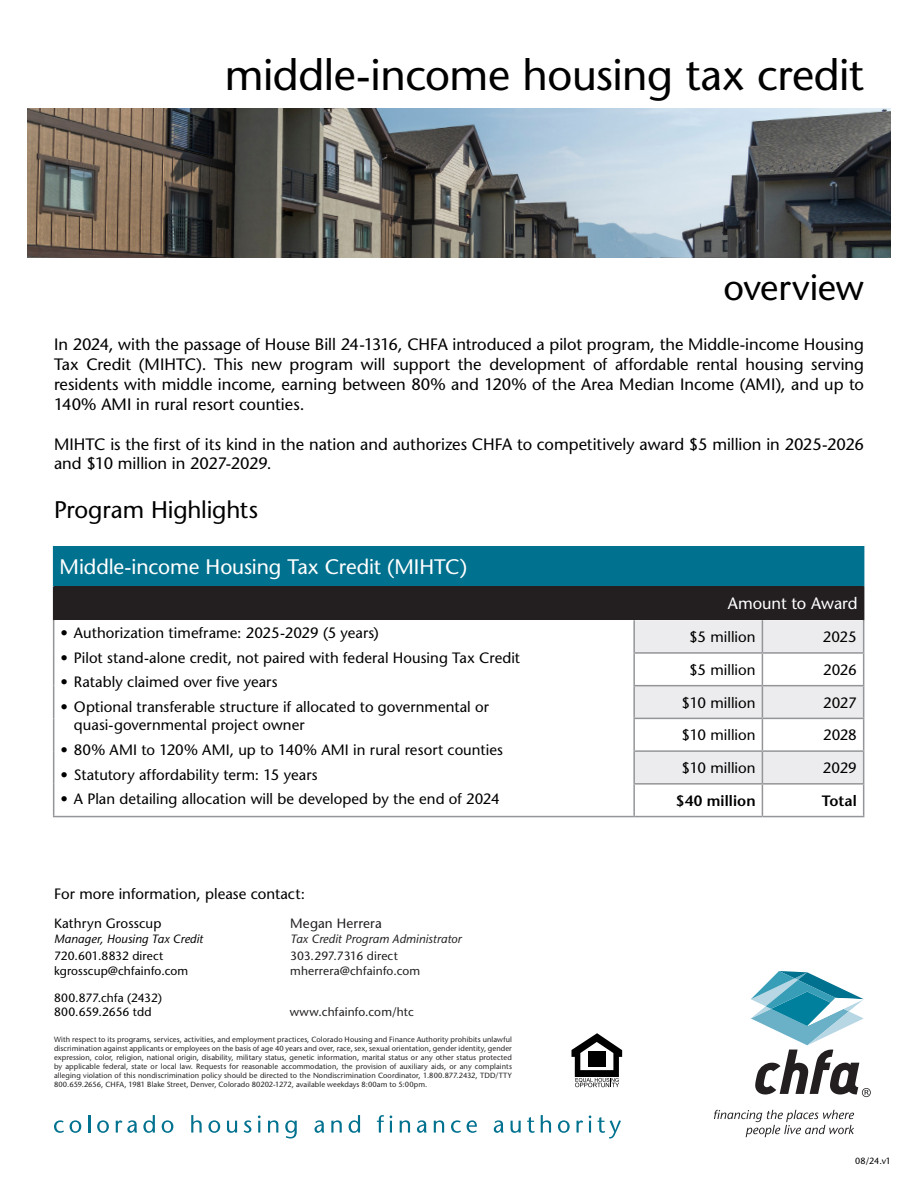
<style>
.page{position:relative;width:918px;height:1188px;background:#fff}
.page>*{position:absolute;margin:0;border:0;box-sizing:border-box;transform-origin:0 0}
.page_head{font:500 43.5px "Stone Sans Std";letter-spacing:-.01em;color:#000}
.page_head-2{font:500 36px "Stone Sans Std";letter-spacing:-.005em;color:#000}
.section_heading{font:500 24px "Stone Sans Std";letter-spacing:-.01em;color:#000}
.Table_Header{font:500 21px "Stone Sans Std";letter-spacing:-.005em;color:#fff}
.t1{font:500 16.5px/19.8px "Stone Sans Std";letter-spacing:-.005em;color:#000;text-align:justify}
.t2{font:500 16.5px "Stone Sans Std";letter-spacing:-.005em;color:#fff}
.address{font:500 15px/18px "Stone Sans Std";letter-spacing:.005em;color:#000}
.Table_Content{font:500 15px "Stone Sans Std";color:#000}
.Table_Content-2{font:600 15px "Stone Sans Std";letter-spacing:.01em;color:#000}
.address-2{font:500 13.5px "Stone Sans Std";letter-spacing:.01em;color:#000}
.address-3{font:500 13.5px "Stone Sans Std";letter-spacing:.01em;color:#231f20}
.address-4{font:500 12px "Stone Sans Std";letter-spacing:.01em;color:#000}
.address-5{font:500 12px "Stone Sans Std";letter-spacing:.01em;color:#231f20}
.address-6{font:italic 500 12px "Stone Sans Std";letter-spacing:.005em;color:#231f20}
.address-7{font:italic 500 12px "Stone Sans Std";letter-spacing:.01em;color:#000}
.rev_date{font:500 9px "Stone Sans Std";color:#000}
.nondisc{font:500 7.5px/9px "Stone Sans Std";letter-spacing:.01em;color:#231f20;text-align:justify}
</style>
<div class="page">
<img style="left:27px;top:109px;width:864px;height:149px">
<svg style="left:751px;top:971px;width:120px;height:126px"></svg>
<svg style="left:714px;top:1110px;width:140px;height:27px"></svg>
<div style="left:54px;top:546px;width:810px;height:40px;background:#00718e"></div>
<div style="left:54px;top:586px;width:810px;height:34px;background:#231f20"></div>
<svg style="left:635px;top:620px;width:228px;height:196px"></svg>
<hr style="left:53px;top:546px;width:1px;height:40px;background:#00718e">
<hr style="left:53px;top:620px;width:1px;height:33px;background:#939598">
<hr style="left:633px;top:620px;width:2px;height:32px;background:#939598">
<hr style="left:762px;top:620px;width:1px;height:32px;background:#939598">
<hr style="left:863px;top:620px;width:1px;height:32px;background:#939598">
<hr style="left:53px;top:653px;width:1px;height:33px;background:#939598">
<hr style="left:633px;top:654px;width:2px;height:31px;background:#939598">
<hr style="left:762px;top:654px;width:1px;height:31px;background:#939598">
<hr style="left:863px;top:654px;width:1px;height:31px;background:#939598">
<hr style="left:53px;top:686px;width:1px;height:32px;background:#939598">
<hr style="left:633px;top:686px;width:2px;height:32px;background:#939598">
<hr style="left:762px;top:686px;width:1px;height:32px;background:#939598">
<hr style="left:863px;top:686px;width:1px;height:32px;background:#939598">
<hr style="left:53px;top:718px;width:1px;height:33px;background:#939598">
<hr style="left:633px;top:719px;width:2px;height:31px;background:#939598">
<hr style="left:762px;top:719px;width:1px;height:31px;background:#939598">
<hr style="left:863px;top:719px;width:1px;height:31px;background:#939598">
<hr style="left:53px;top:751px;width:1px;height:33px;background:#939598">
<hr style="left:633px;top:752px;width:2px;height:31px;background:#939598">
<hr style="left:762px;top:752px;width:1px;height:31px;background:#939598">
<hr style="left:863px;top:752px;width:1px;height:31px;background:#939598">
<hr style="left:53px;top:784px;width:1px;height:32px;background:#939598">
<hr style="left:633px;top:785px;width:2px;height:31px;background:#939598">
<hr style="left:762px;top:785px;width:1px;height:31px;background:#939598">
<hr style="left:863px;top:785px;width:1px;height:31px;background:#939598">
<hr style="left:633px;top:652px;width:129px;height:2px;background:#939598">
<hr style="left:762px;top:652px;width:102px;height:2px;background:#939598">
<hr style="left:633px;top:685px;width:129px;height:1px;background:#939598">
<hr style="left:762px;top:685px;width:102px;height:1px;background:#939598">
<hr style="left:633px;top:718px;width:129px;height:1px;background:#939598">
<hr style="left:762px;top:718px;width:102px;height:1px;background:#939598">
<hr style="left:633px;top:750px;width:129px;height:2px;background:#939598">
<hr style="left:762px;top:750px;width:102px;height:2px;background:#939598">
<hr style="left:633px;top:783px;width:129px;height:2px;background:#939598">
<hr style="left:762px;top:783px;width:102px;height:2px;background:#939598">
<hr style="left:53px;top:816px;width:581px;height:1px;background:#939598">
<hr style="left:634px;top:816px;width:128px;height:1px;background:#939598">
<hr style="left:762px;top:816px;width:102px;height:1px;background:#939598">
<hr style="left:53px;top:586px;width:1px;height:34px;background:#231f20">
<svg style="left:571px;top:1033px;width:51px;height:54px"></svg>
<svg style="left:54px;top:1120px;width:10px;height:13px"></svg>
<svg style="left:70px;top:1120px;width:11px;height:13px"></svg>
<svg style="left:88px;top:1115px;width:2px;height:18px"></svg>
<svg style="left:97px;top:1120px;width:12px;height:13px"></svg>
<svg style="left:116px;top:1120px;width:21px;height:13px"></svg>
<svg style="left:143px;top:1115px;width:12px;height:18px"></svg>
<svg style="left:162px;top:1120px;width:11px;height:13px"></svg>
<svg style="left:191px;top:1115px;width:11px;height:18px"></svg>
<svg style="left:208px;top:1120px;width:12px;height:13px"></svg>
<svg style="left:227px;top:1121px;width:10px;height:12px"></svg>
<svg style="left:244px;top:1120px;width:7px;height:13px"></svg>
<svg style="left:258px;top:1115px;width:3px;height:18px"></svg>
<svg style="left:268px;top:1120px;width:10px;height:13px"></svg>
<svg style="left:285px;top:1120px;width:12px;height:18px"></svg>
<svg style="left:315px;top:1120px;width:9px;height:13px"></svg>
<svg style="left:331px;top:1120px;width:11px;height:13px"></svg>
<svg style="left:349px;top:1115px;width:11px;height:18px"></svg>
<svg style="left:377px;top:1115px;width:7px;height:18px"></svg>
<svg style="left:390px;top:1115px;width:2px;height:18px"></svg>
<svg style="left:400px;top:1120px;width:10px;height:13px"></svg>
<svg style="left:417px;top:1120px;width:10px;height:13px"></svg>
<svg style="left:434px;top:1120px;width:10px;height:13px"></svg>
<svg style="left:451px;top:1120px;width:10px;height:13px"></svg>
<svg style="left:467px;top:1120px;width:10px;height:13px"></svg>
<svg style="left:494px;top:1120px;width:10px;height:13px"></svg>
<svg style="left:511px;top:1121px;width:10px;height:12px"></svg>
<svg style="left:527px;top:1117px;width:8px;height:16px"></svg>
<svg style="left:541px;top:1115px;width:10px;height:18px"></svg>
<svg style="left:558px;top:1120px;width:12px;height:13px"></svg>
<svg style="left:577px;top:1120px;width:6px;height:13px"></svg>
<svg style="left:589px;top:1115px;width:2px;height:18px"></svg>
<svg style="left:598px;top:1117px;width:23px;height:21px"></svg>
<p class="page_head" style="left:225px;top:49px;width:641px">middle-income housing tax credit</p>
<p class="page_head-2" style="left:723px;top:267px;width:142px">overview</p>
<p class="t1" style="left:54px;top:335px;width:812px">In 2024, with the passage of House Bill 24-1316, CHFA introduced a pilot program, the Middle-income Housing Tax Credit (MIHTC). This new program will support the development of affordable rental housing serving residents with middle income, earning between 80% and 120% of the Area Median Income (AMI), and up to 140% AMI in rural resort counties.</p>
<p class="t1" style="left:54px;top:434px;width:812px">MIHTC is the first of its kind in the nation and authorizes CHFA to competitively award $5 million in 2025-2026 and $10 million in 2027-2029.</p>
<p class="section_heading" style="left:54px;top:496px;width:206px">Program Highlights</p>
<p class="Table_Header" style="left:60px;top:554px;width:409px">Middle-income Housing Tax Credit (MIHTC)</p>
<p class="address" style="left:60px;top:624px;width:320px">• Authorization timeframe: 2025-2029 (5 years)</p>
<p class="address" style="left:60px;top:649px;width:461px">• Pilot stand-alone credit, not paired with federal Housing Tax Credit</p>
<p class="address" style="left:60px;top:673px;width:219px">• Ratably claimed over five years</p>
<p class="address" style="left:74px;top:698px;width:417px;text-indent:-14px">• Optional transferable structure if allocated to governmental or quasi-governmental project owner</p>
<p class="address" style="left:60px;top:741px;width:444px">• 80% AMI to 120% AMI, up to 140% AMI in rural resort counties</p>
<p class="address" style="left:60px;top:766px;width:259px">• Statutory affordability term: 15 years</p>
<p class="address" style="left:60px;top:790px;width:441px">• A Plan detailing allocation will be developed by the end of 2024</p>
<p class="address" style="left:54px;top:885px;width:253px">For more information, please contact:</p>
<p class="address-2" style="left:54px;top:916px;width:109px">Kathryn Grosscup</p>
<p class="address-7" style="left:54px;top:931px;width:151px">Manager, Housing Tax Credit</p>
<p class="address-4" style="left:54px;top:949px;width:111px">720.601.8832 direct</p>
<p class="address-4" style="left:54px;top:964px;width:136px">kgrosscup@chfainfo.com</p>
<p class="address-3" style="left:290px;top:916px;width:93px">Megan Herrera</p>
<p class="address-6" style="left:290px;top:931px;width:173px">Tax Credit Program Administrator</p>
<p class="address-5" style="left:290px;top:949px;width:109px">303.297.7316 direct</p>
<p class="address-5" style="left:290px;top:964px;width:131px">mherrera@chfainfo.com</p>
<p class="address-4" style="left:54px;top:990px;width:110px">800.877.chfa (2432)</p>
<p class="address-4" style="left:54px;top:1005px;width:99px">800.659.2656 tdd</p>
<p class="address-5" style="left:290px;top:1005px;width:126px">www.chfainfo.com/htc</p>
<p class="nondisc" style="left:54px;top:1035px;width:459px">With respect to its programs, services, activities, and employment practices, Colorado Housing and Finance Authority prohibits unlawful discrimination against applicants or employees on the basis of age 40 years and over, race, sex, sexual orientation, gender identity, gender expression, color, religion, national origin, disability, military status, genetic information, marital status or any other status protected by applicable federal, state or local law. Requests for reasonable accommodation, the provision of auxiliary aids, or any complaints alleging violation of this nondiscrimination policy should be directed to the Nondiscrimination Coordinator, 1.800.877.2432, TDD/TTY 800.659.2656, CHFA, 1981 Blake Street, Denver, Colorado 80202-1272, available weekdays 8:00am to 5:00pm.</p>
<p class="t2" style="left:728px;top:594px;width:131px">Amount to Award</p>
<p class="Table_Content" style="left:689px;top:628px;width:68px">$5 million</p>
<p class="Table_Content" style="left:823px;top:628px;width:36px">2025</p>
<p class="Table_Content" style="left:689px;top:661px;width:68px">$5 million</p>
<p class="Table_Content" style="left:823px;top:661px;width:35px">2026</p>
<p class="Table_Content" style="left:682px;top:693px;width:76px">$10 million</p>
<p class="Table_Content" style="left:823px;top:693px;width:35px">2027</p>
<p class="Table_Content" style="left:682px;top:726px;width:76px">$10 million</p>
<p class="Table_Content" style="left:823px;top:726px;width:35px">2028</p>
<p class="Table_Content" style="left:682px;top:759px;width:76px">$10 million</p>
<p class="Table_Content" style="left:823px;top:759px;width:35px">2029</p>
<p class="Table_Content-2" style="left:676px;top:791px;width:81px">$40 million</p>
<p class="Table_Content-2" style="left:822px;top:791px;width:37px">Total</p>
<p class="rev_date" style="left:855px;top:1156px;width:37px">08/24.v1</p>
</div>
